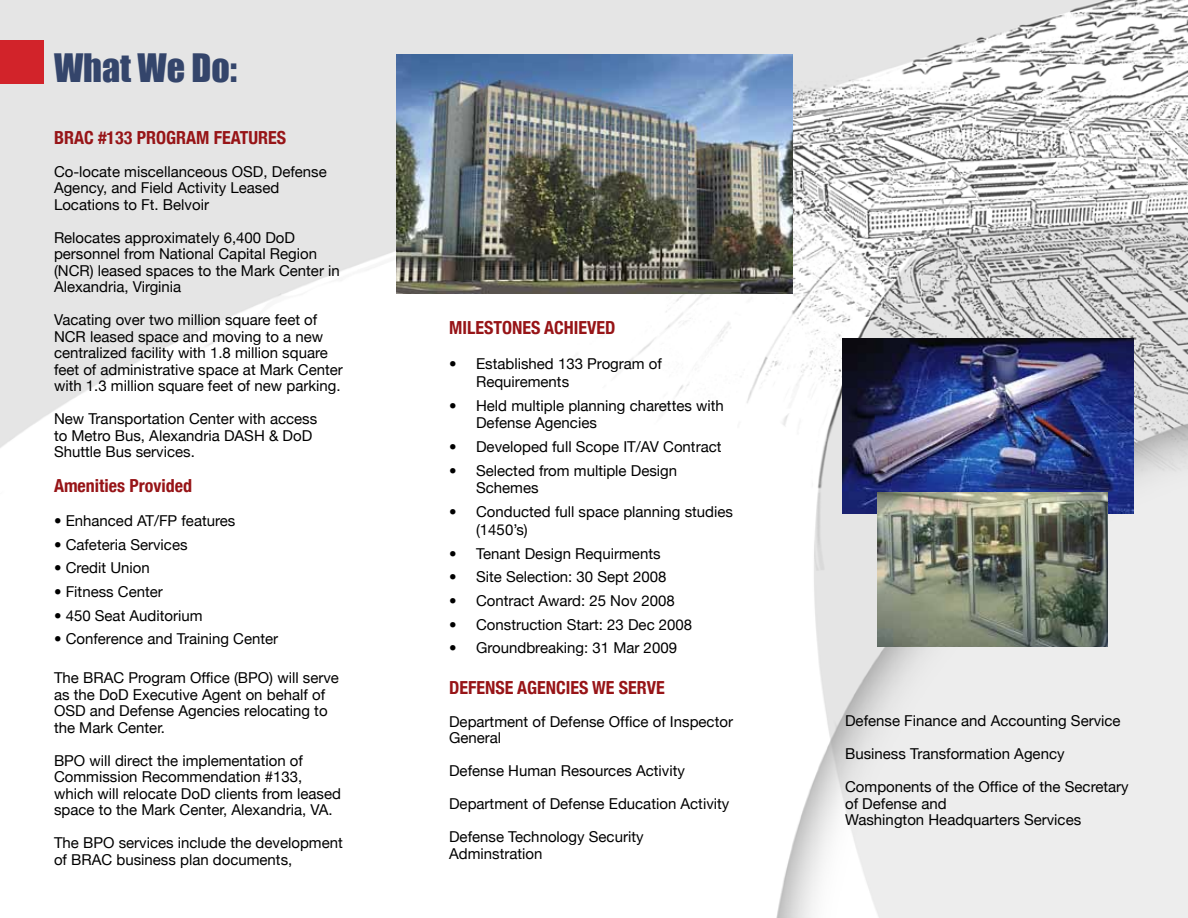
<style>
.page{position:relative;width:1188px;height:918px;background:#fff}
.page>*{position:absolute;margin:0;border:0;box-sizing:border-box;transform-origin:0 0}
.t1{font:36px "Impact";color:#34456b}
.t2{font:700 condensed 18px "Helvetica Neue";color:#971417}
.t3{font:15px/16.5px "Helvetica Neue";color:#000}
</style>
<div class="page">
<img style="left:0;top:0;width:1188px;height:918px">
<img style="left:396px;top:54px;width:396px;height:239px">
<div style="left:0;top:40px;width:44px;height:44px;background:#d2232a"></div>
<img style="left:843px;top:338px;width:291px;height:176px">
<img style="left:878px;top:492px;width:229px;height:154px">
<h1 class="t1" style="left:54px;top:40px;width:185px">What We Do:</h1>
<p class="t2" style="left:54px;top:126px;width:234px">BRAC #133 PROGRAM FEATURES</p>
<p class="t3" style="left:54px;top:163px;width:274px">Co-locate miscellanceous OSD, Defense<br>Agency, and Field Activity Leased<br>Locations to Ft. Belvoir</p>
<p class="t3" style="left:54px;top:229px;width:287px">Relocates approximately 6,400 DoD personnel from National Capital Region (NCR) leased spaces to the Mark Center in Alexandria, Virginia</p>
<p class="t3" style="left:54px;top:311px;width:290px">Vacating over two million square feet of NCR leased space and moving to a new centralized facility with 1.8 million square feet of administrative space at Mark Center with 1.3 million square feet of new parking.</p>
<p class="t3" style="left:54px;top:410px;width:265px">New Transportation Center with access to Metro Bus, Alexandria DASH &amp; DoD<br>Shuttle Bus services.</p>
<p class="t2" style="left:54px;top:474px;width:140px">Amenities Provided</p>
<p class="t3" style="left:54px;top:512px;width:183px">• Enhanced AT/FP features</p>
<p class="t3" style="left:54px;top:536px;width:135px">• Cafeteria Services</p>
<p class="t3" style="left:54px;top:559px;width:97px">• Credit Union</p>
<p class="t3" style="left:54px;top:583px;width:110px">• Fitness Center</p>
<p class="t3" style="left:54px;top:607px;width:150px">• 450 Seat Auditorium</p>
<p class="t3" style="left:54px;top:631px;width:226px">• Conference and Training Center</p>
<p class="t3" style="left:54px;top:670px;width:286px">The BRAC Program Office (BPO) will serve as the DoD Executive Agent on behalf of OSD and Defense Agencies relocating to the Mark Center.</p>
<p class="t3" style="left:54px;top:752px;width:288px">BPO will direct the implementation of Commission Recommendation #133, which will relocate DoD clients from leased space to the Mark Center, Alexandria, VA.</p>
<p class="t3" style="left:54px;top:835px;width:290px">The BPO services include the development of BRAC business plan documents,</p>
<p class="t2" style="left:449px;top:316px;width:168px">MILESTONES ACHIEVED</p>
<p class="t3" style="left:476px;top:355px;width:187px;line-height:17.7px;text-indent:-27px">• Established 133 Program of<br>Requirements</p>
<p class="t3" style="left:476px;top:396px;width:249px;line-height:17.7px;text-indent:-27px">• Held multiple planning charettes with<br>Defense Agencies</p>
<p class="t3" style="left:449px;top:438px;width:274px">• Developed full Scope IT/AV Contract</p>
<p class="t3" style="left:476px;top:461px;width:203px;line-height:17.7px;text-indent:-27px">• Selected from multiple Design<br>Schemes</p>
<p class="t3" style="left:476px;top:503px;width:259px;line-height:17.7px;text-indent:-27px">• Conducted full space planning studies (1450’s)</p>
<p class="t3" style="left:449px;top:545px;width:213px">• Tenant Design Requirments</p>
<p class="t3" style="left:449px;top:568px;width:219px">• Site Selection: 30 Sept 2008</p>
<p class="t3" style="left:449px;top:592px;width:227px">• Contract Award: 25 Nov 2008</p>
<p class="t3" style="left:449px;top:616px;width:245px">• Construction Start: 23 Dec 2008</p>
<p class="t3" style="left:449px;top:640px;width:229px">• Groundbreaking: 31 Mar 2009</p>
<p class="t2" style="left:449px;top:677px;width:217px">DEFENSE AGENCIES WE SERVE</p>
<p class="t3" style="left:449px;top:713px;width:285px">Department of Defense Office of Inspector<br>General</p>
<p class="t3" style="left:449px;top:763px;width:237px">Defense Human Resources Activity</p>
<p class="t3" style="left:449px;top:796px;width:282px">Department of Defense Education Activity</p>
<p class="t3" style="left:449px;top:829px;width:196px">Defense Technology Security<br>Adminstration</p>
<p class="t3" style="left:845px;top:712px;width:277px">Defense Finance and Accounting Service</p>
<p class="t3" style="left:845px;top:745px;width:221px">Business Transformation Agency</p>
<p class="t3" style="left:845px;top:778px;width:285px">Components of the Office of the Secretary of Defense and<br>Washington Headquarters Services</p>
</div>
